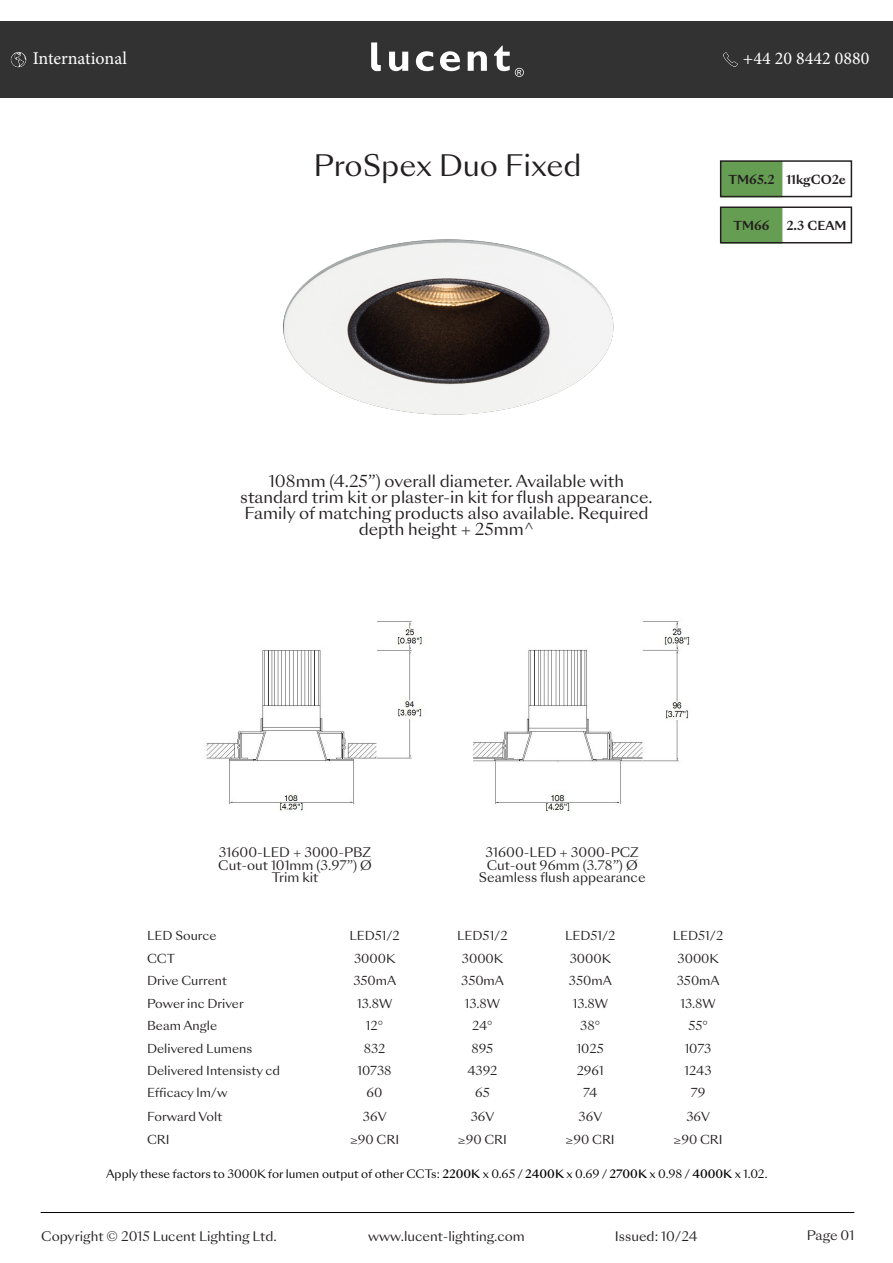
<style>
.page{position:relative;width:893px;height:1263px;background:#fff}
.page>*{position:absolute;margin:0;border:0;box-sizing:border-box;transform-origin:0 0}
.t1{font:28.65px "Sang Bleu Sunrise";color:#231f20}
.t2{font:18px "Minion Pro";color:#fff}
.bullet_points{font:15.9px/15.9px "Sang Bleu Sunrise";color:#231f20;text-align:center}
.bullet_point{font:12.75px "Sang Bleu Sunrise";color:#231f20}
.t3{font:12px "Sang Bleu Sunrise";color:#231f20}
.t4{font:700 12px "Sang Bleu Sunrise";color:#231f20}
.bullet_point-2{font:11.1px "Sang Bleu Sunrise";color:#000}
.s1{font-weight:500}
</style>
<div class="page">
<div style="left:0;top:21px;width:893px;height:77px;background:#333233"></div>
<img style="left:283px;top:239px;width:331px;height:176px">
<img style="left:206px;top:621px;width:216px;height:190px">
<hr style="left:41px;top:1212px;width:813px;height:1px;background:#000">
<svg style="left:389px;top:52px;width:19px;height:19px"></svg>
<svg style="left:416px;top:51px;width:17px;height:20px"></svg>
<svg style="left:440px;top:51px;width:20px;height:20px"></svg>
<svg style="left:468px;top:51px;width:19px;height:20px"></svg>
<svg style="left:371px;top:42px;width:10px;height:29px"></svg>
<svg style="left:494px;top:46px;width:30px;height:31px"></svg>
<img style="left:473px;top:621px;width:217px;height:191px">
<div style="left:721px;top:161px;width:61px;height:36px;background:#659e52"></div>
<div style="left:720px;top:160px;width:132px;height:37px;border:2px solid #231f20"></div>
<div style="left:721px;top:207px;width:61px;height:36px;background:#659e52"></div>
<div style="left:720px;top:206px;width:132px;height:37px;border:2px solid #231f20"></div>
<img style="left:11px;top:52px;width:15px;height:15px">
<img style="left:723px;top:52px;width:15px;height:15px">
<p class="t2" style="left:33px;top:47px;width:96px">International</p>
<p class="t2" style="left:743px;top:47px;width:128px">+44 20 8442 0880</p>
<p class="t1" style="left:313px;top:146px;width:270px">ProSpex Duo Fixed</p>
<p class="t4" style="left:728px;top:171px;width:48px">TM65.2</p>
<p class="t4" style="left:786px;top:171px;width:61px">11kgCO2e</p>
<p class="t4" style="left:733px;top:217px;width:38px">TM66</p>
<p class="t4" style="left:786px;top:217px;width:62px">2.3 CEAM</p>
<p class="bullet_points" style="left:269px;top:474px;width:357px">108mm (4.25”) overall diameter. Available with</p>
<p class="bullet_points" style="left:240px;top:490px;width:414px">standard trim kit or plaster-in kit for flush appearance.<br>Family of matching products also available. Required depth height + 25mm^</p>
<p class="bullet_point" style="left:219px;top:843px;width:154px">31600-LED + 3000-PBZ</p>
<p class="bullet_point" style="left:218px;top:856px;width:155px">Cut-out 101mm (3.97”) Ø</p>
<p class="bullet_point" style="left:272px;top:869px;width:48px">Trim kit</p>
<p class="bullet_point" style="left:486px;top:843px;width:155px">31600-LED + 3000-PCZ</p>
<p class="bullet_point" style="left:487px;top:856px;width:152px">Cut-out 96mm (3.78”) Ø</p>
<p class="bullet_point" style="left:479px;top:869px;width:168px">Seamless flush appearance</p>
<p class="t3" style="left:147px;top:927px;width:71px">LED Source</p>
<p class="t3" style="left:349px;top:927px;width:52px">LED51/2</p>
<p class="t3" style="left:457px;top:927px;width:52px">LED51/2</p>
<p class="t3" style="left:565px;top:927px;width:52px">LED51/2</p>
<p class="t3" style="left:673px;top:927px;width:52px">LED51/2</p>
<p class="t3" style="left:147px;top:950px;width:30px">CCT</p>
<p class="t3" style="left:354px;top:950px;width:43px">3000K</p>
<p class="t3" style="left:462px;top:950px;width:43px">3000K</p>
<p class="t3" style="left:570px;top:950px;width:43px">3000K</p>
<p class="t3" style="left:678px;top:950px;width:43px">3000K</p>
<p class="t3" style="left:147px;top:973px;width:81px">Drive Current</p>
<p class="t3" style="left:353px;top:973px;width:44px">350mA</p>
<p class="t3" style="left:461px;top:973px;width:44px">350mA</p>
<p class="t3" style="left:569px;top:973px;width:44px">350mA</p>
<p class="t3" style="left:677px;top:973px;width:44px">350mA</p>
<p class="t3" style="left:147px;top:995px;width:98px">Power inc Driver</p>
<p class="t3" style="left:357px;top:995px;width:37px">13.8W</p>
<p class="t3" style="left:465px;top:995px;width:37px">13.8W</p>
<p class="t3" style="left:573px;top:995px;width:37px">13.8W</p>
<p class="t3" style="left:681px;top:995px;width:37px">13.8W</p>
<p class="t3" style="left:147px;top:1017px;width:72px">Beam Angle</p>
<p class="t3" style="left:366px;top:1017px;width:19px">12°</p>
<p class="t3" style="left:472px;top:1017px;width:22px">24°</p>
<p class="t3" style="left:580px;top:1017px;width:21px">38°</p>
<p class="t3" style="left:688px;top:1017px;width:21px">55°</p>
<p class="t3" style="left:147px;top:1040px;width:107px">Delivered Lumens</p>
<p class="t3" style="left:364px;top:1040px;width:23px">832</p>
<p class="t3" style="left:471px;top:1040px;width:23px">895</p>
<p class="t3" style="left:577px;top:1040px;width:28px">1025</p>
<p class="t3" style="left:685px;top:1040px;width:28px">1073</p>
<p class="t3" style="left:147px;top:1062px;width:135px">Delivered Intensisty cd</p>
<p class="t3" style="left:358px;top:1062px;width:36px">10738</p>
<p class="t3" style="left:467px;top:1062px;width:32px">4392</p>
<p class="t3" style="left:577px;top:1062px;width:28px">2961</p>
<p class="t3" style="left:684px;top:1062px;width:29px">1243</p>
<p class="t3" style="left:147px;top:1084px;width:82px">Efficacy lm/w</p>
<p class="t3" style="left:367px;top:1084px;width:17px">60</p>
<p class="t3" style="left:475px;top:1084px;width:16px">65</p>
<p class="t3" style="left:583px;top:1084px;width:16px">74</p>
<p class="t3" style="left:691px;top:1084px;width:16px">79</p>
<p class="t3" style="left:147px;top:1108px;width:77px">Forward Volt</p>
<p class="t3" style="left:363px;top:1108px;width:25px">36V</p>
<p class="t3" style="left:471px;top:1108px;width:25px">36V</p>
<p class="t3" style="left:579px;top:1108px;width:25px">36V</p>
<p class="t3" style="left:686px;top:1108px;width:25px">36V</p>
<p class="t3" style="left:147px;top:1131px;width:24px">CRI</p>
<p class="t3" style="left:350px;top:1131px;width:51px">≥90 CRI</p>
<p class="t3" style="left:458px;top:1131px;width:51px">≥90 CRI</p>
<p class="t3" style="left:566px;top:1131px;width:51px">≥90 CRI</p>
<p class="t3" style="left:673px;top:1131px;width:51px">≥90 CRI</p>
<p class="bullet_point-2" style="left:106px;top:1166px;width:663px">Apply these factors to 3000K for lumen output of other CCTs: <span class="s1">2200K</span> x 0.65 / <span class="s1">2400K</span> x 0.69 / <span class="s1">2700K</span> x 0.98 / <span class="s1">4000K</span> x 1.02.</p>
<p class="bullet_point" style="left:41px;top:1227px;width:237px">Copyright © 2015 Lucent Lighting Ltd.</p>
<p class="bullet_point" style="left:807px;top:1227px;width:49px">Page 01</p>
<p class="bullet_point" style="left:368px;top:1227px;width:158px">www.lucent-lighting.com</p>
<p class="bullet_point" style="left:615px;top:1227px;width:84px">Issued: 10/24</p>
</div>
